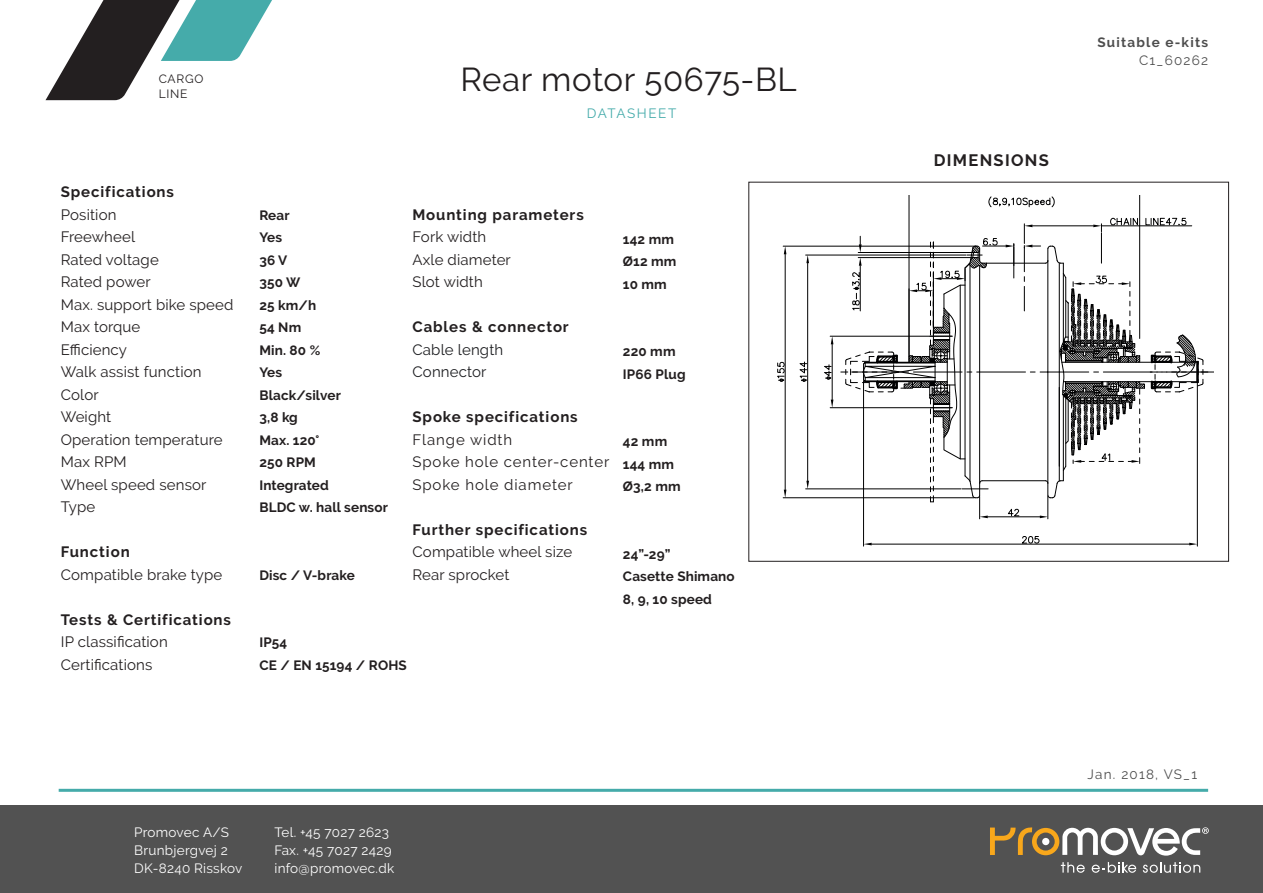
<style>
.page{position:relative;width:1263px;height:893px;background:#fff}
.page>*{position:absolute;margin:0;border:0;box-sizing:border-box;transform-origin:0 0}
.t1{font:33px "Raleway";letter-spacing:.02em;color:#231f20}
.t2{font:700 16.5px "Raleway";letter-spacing:.08em;color:#231f20}
.t3{font:15px/22.5px "Raleway";letter-spacing:.01em;color:#231f20}
.t4{font:700 15px "Raleway";letter-spacing:.06em;color:#231f20}
.t5{font:15px/22.5px "Raleway";letter-spacing:.06em;color:#231f20}
.t6{font:15px/22.5px "Raleway";letter-spacing:.01em;color:#1e1f22}
.t7{font:700 13.5px/22.5px "Raleway";letter-spacing:.01em;color:#231f20}
.t8{font:13.5px/18px "Raleway";letter-spacing:.02em;color:#fff}
.t9{font:13.5px "Raleway";letter-spacing:.09em;color:#000001}
.t10{font:700 13.5px "Raleway";letter-spacing:.09em;color:#000001}
.t11{font:13.5px "Raleway";letter-spacing:.115em;color:#45abaa}
.t12{font:12px/14.4px "Raleway";letter-spacing:.06em;color:#231f20}
</style>
<div class="page">
<div style="left:0;top:805px;width:1263px;height:88px;background:#525252"></div>
<svg style="left:990px;top:827px;width:219px;height:29px"></svg>
<svg style="left:1061px;top:862px;width:24px;height:11px"></svg>
<svg style="left:1143px;top:862px;width:57px;height:11px"></svg>
<svg style="left:1092px;top:862px;width:44px;height:11px"></svg>
<svg style="left:777px;top:196px;width:436px;height:351px"></svg>
<svg style="left:840px;top:216px;width:368px;height:303px"></svg>
<hr style="left:1196px;top:362px;width:2px;height:20px;background:#000001">
<svg style="left:46px;top:0;width:226px;height:100px"></svg>
<hr style="left:59px;top:789px;width:1149px;height:3px;background:#45abaa">
<p class="t12" style="left:159px;top:72px;width:46px">CARGO<br>LINE</p>
<h1 class="t1" style="left:460px;top:61px;width:338px">Rear motor 50675-BL</h1>
<p class="t11" style="left:587px;top:105px;width:91px">DATASHEET</p>
<p class="t4" style="left:61px;top:183px;width:115px">Specifications</p>
<p class="t3" style="left:61px;top:203px;width:174px">Position<br>Freewheel<br>Rated voltage<br>Rated power<br>Max. support bike speed<br>Max torque<br>Efficiency<br>Walk assist function<br>Color<br>Weight<br>Operation temperature<br>Max RPM<br>Wheel speed sensor<br>Type</p>
<p class="t4" style="left:61px;top:543px;width:70px">Function</p>
<p class="t3" style="left:61px;top:563px;width:163px">Compatible brake type</p>
<p class="t4" style="left:61px;top:611px;width:172px">Tests &amp; Certifications</p>
<p class="t3" style="left:61px;top:631px;width:108px">IP classification<br>Certifications</p>
<p class="t7" style="left:259px;top:204px;width:130px">Rear<br>Yes<br>36 V<br>350 W<br>25 km/h<br>54 Nm<br>Min. 80 %<br>Yes<br>Black/silver<br>3,8 kg<br>Max. 120°<br>250 RPM<br>Integrated<br>BLDC w. hall sensor</p>
<p class="t7" style="left:259px;top:564px;width:97px">Disc / V-brake</p>
<p class="t4" style="left:412px;top:206px;width:173px">Mounting parameters</p>
<p class="t3" style="left:412px;top:226px;width:100px">Fork width<br>Axle diameter<br>Slot width</p>
<p class="t4" style="left:412px;top:318px;width:158px">Cables &amp; connector</p>
<p class="t6" style="left:412px;top:338px;width:92px">Cable length<br>Connector</p>
<p class="t4" style="left:412px;top:408px;width:167px">Spoke specifications</p>
<p class="t5" style="left:412px;top:428px;width:198px">Flange width<br>Spoke hole center-center<br>Spoke hole diameter</p>
<p class="t4" style="left:412px;top:521px;width:176px">Further specifications</p>
<p class="t3" style="left:412px;top:541px;width:161px">Compatible wheel size<br>Rear sprocket</p>
<p class="t7" style="left:259px;top:631px;width:149px">IP54<br>CE / EN 15194 / ROHS</p>
<p class="t7" style="left:623px;top:228px;width:55px">142 mm<br>Ø12 mm<br>10 mm</p>
<p class="t7" style="left:623px;top:340px;width:64px">220 mm<br>IP66 Plug</p>
<p class="t7" style="left:623px;top:430px;width:59px">42 mm<br>144 mm<br>Ø3,2 mm</p>
<p class="t7" style="left:623px;top:543px;width:113px">24”-29”<br>Casette Shimano<br>8, 9, 10 speed</p>
<p class="t8" style="left:134px;top:823px;width:110px">Promovec A/S<br>Brunbjergvej 2<br>DK-8240 Risskov</p>
<p class="t8" style="left:275px;top:823px;width:121px">Tel. +45 7027 2623<br>Fax. +45 7027 2429 info@promovec.dk</p>
<p class="t2" style="left:934px;top:151px;width:117px">DIMENSIONS</p>
<p class="t10" style="left:1097px;top:34px;width:112px">Suitable e-kits</p>
<p class="t9" style="left:1139px;top:52px;width:71px">C1_60262</p>
<p class="t9" style="left:1088px;top:767px;width:111px">Jan. 2018, VS_1</p>
</div>
